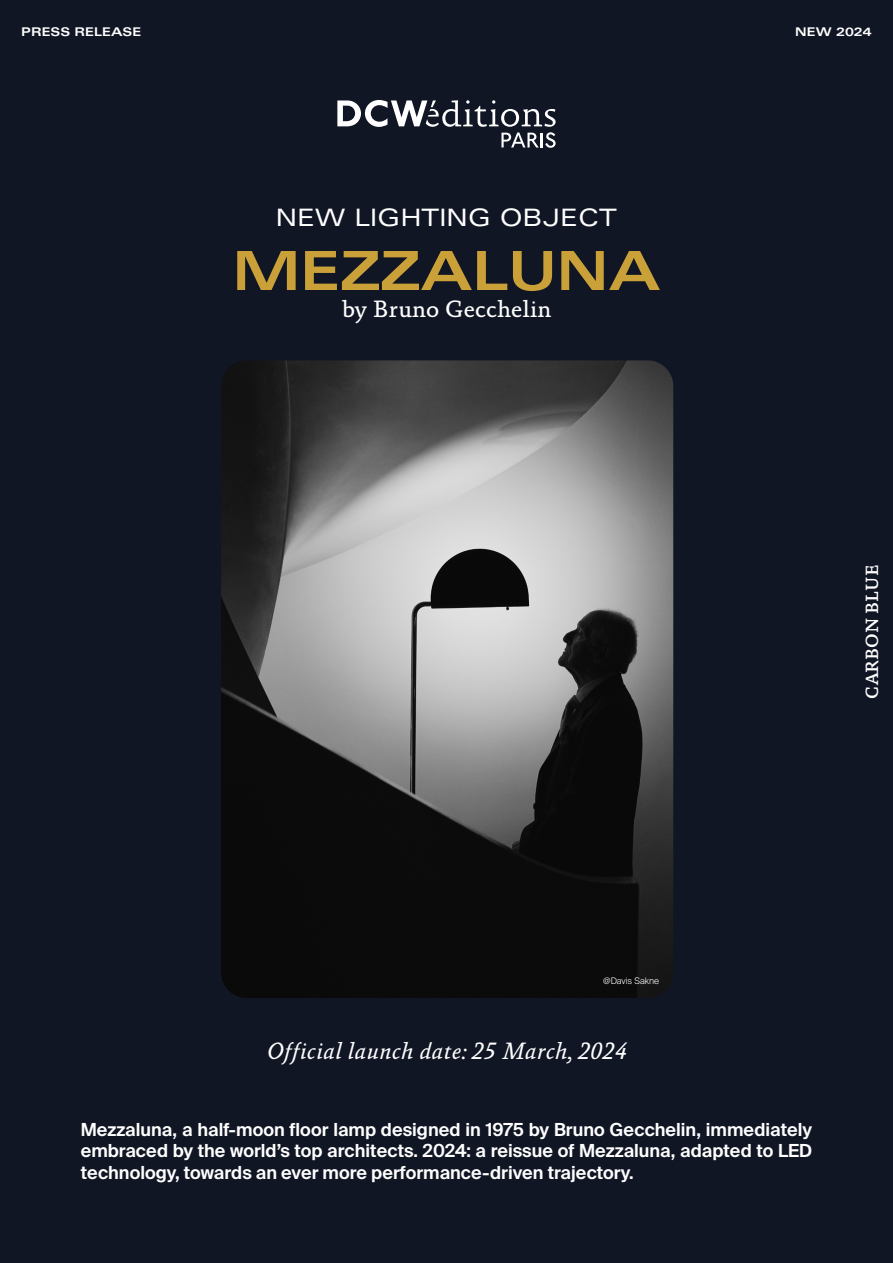
<style>
.page{position:relative;width:893px;height:1263px;background:#111625}
.page>*{position:absolute;margin:0;border:0;box-sizing:border-box;transform-origin:0 0}
.t1{font:700 expanded 54px "Univers LT Std";color:#caa139}
.t2{font:italic 24px "Absara TF";color:#fff}
.t3{font:expanded 24px "Univers LT Std";color:#fff}
.t4{font:24px "Absara OT";color:#fff}
.t5{font:600 18px/21.6px "Suisse Intl";color:#fff;text-align:justify}
.t6{font:500 18px "Absara";color:#fff}
.t7{font:700 expanded 12px "Univers LT Std";color:#fff}
.t8{font:300 9px "Suisse Intl";color:#fff}
</style>
<div class="page">
<img style="left:221px;top:360px;width:452px;height:638px">
<svg style="left:337px;top:100px;width:219px;height:48px"></svg>
<p class="t7" style="left:21px;top:25px;width:122px">PRESS RELEASE</p>
<p class="t7" style="left:795px;top:25px;width:78px">NEW 2024</p>
<h2 class="t3" style="left:276px;top:203px;width:343px">NEW LIGHTING OBJECT</h2>
<h1 class="t1" style="left:232px;top:240px;width:430px">MEZZALUNA</h1>
<h2 class="t4" style="left:342px;top:296px;width:211px">by Bruno Gecchelin</h2>
<p class="t6" style="left:862px;top:698px;width:136px;rotate:-90deg">CARBON BLUE</p>
<p class="t8" style="left:603px;top:975px;width:57px">@Davis Sakne</p>
<h2 class="t2" style="left:267px;top:1037px;width:362px">Official launch date: 25 March, 2024</h2>
<p class="t5" style="left:81px;top:1119px;width:733px">Mezzaluna, a half-moon floor lamp designed in 1975 by Bruno Gecchelin, immediately embraced by the world’s top architects. 2024: a reissue of Mezzaluna, adapted to LED technology, towards an ever more performance-driven trajectory.</p>
</div>
